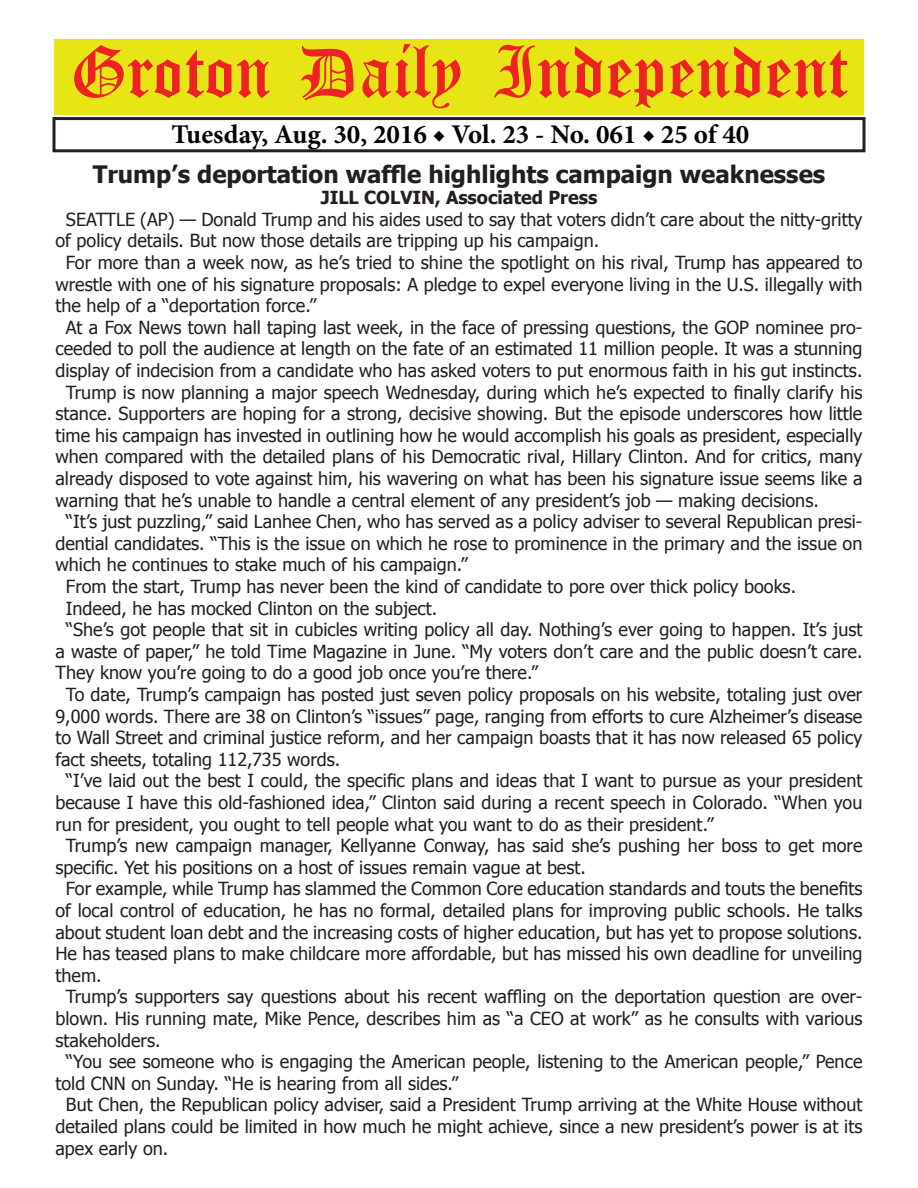
<style>
.page{position:relative;width:918px;height:1188px;background:#fff}
.page>*{position:absolute;margin:0;border:0;box-sizing:border-box;transform-origin:0 0}
.t1{font:54px "Old English Five";color:#ee2123}
.t2{font:700 27px "Minion Pro";color:#040503}
.t3{font:700 24px "Tahoma";color:#231f20}
.t4{font:18px "Tahoma";color:#231f20}
.t5{font:700 18px "Tahoma";color:#231f20}
</style>
<div class="page">
<div style="left:52px;top:117px;width:814px;height:35px;border:3px solid #231f20"></div>
<div style="left:54px;top:40px;width:810px;height:75px;background:#e7e515"></div>
<h1 class="t1" style="left:70px;top:47px;width:779px">Groton Daily Independent</h1>
<h2 class="t2" style="left:172px;top:116px;width:579px">Tuesday, Aug. 30, 2016 ◆ Vol. 23 - No. 061 ◆ 25 of 40</h2>
<h3 class="t3" style="left:93px;top:157px;width:734px">Trump’s deportation waffle highlights campaign weaknesses</h3>
<p class="t5" style="left:321px;top:185px;width:278px">JILL COLVIN, Associated Press</p>
<p class="t4" style="left:66px;top:207px;width:798px">SEATTLE (AP) — Donald Trump and his aides used to say that voters didn’t care about the nitty-gritty</p>
<p class="t4" style="left:55px;top:229px;width:545px">of policy details. But now those details are tripping up his campaign.</p>
<p class="t4" style="left:66px;top:250px;width:798px">For more than a week now, as he’s tried to shine the spotlight on his rival, Trump has appeared to</p>
<p class="t4" style="left:55px;top:272px;width:808px">wrestle with one of his signature proposals: A pledge to expel everyone living in the U.S. illegally with</p>
<p class="t4" style="left:55px;top:293px;width:262px">the help of a “deportation force.”</p>
<p class="t4" style="left:66px;top:315px;width:798px">At a Fox News town hall taping last week, in the face of pressing questions, the GOP nominee pro-</p>
<p class="t4" style="left:55px;top:337px;width:808px">ceeded to poll the audience at length on the fate of an estimated 11 million people. It was a stunning</p>
<p class="t4" style="left:55px;top:358px;width:808px">display of indecision from a candidate who has asked voters to put enormous faith in his gut instincts.</p>
<p class="t4" style="left:66px;top:380px;width:798px">Trump is now planning a major speech Wednesday, during which he’s expected to finally clarify his</p>
<p class="t4" style="left:55px;top:401px;width:808px">stance. Supporters are hoping for a strong, decisive showing. But the episode underscores how little</p>
<p class="t4" style="left:55px;top:423px;width:808px">time his campaign has invested in outlining how he would accomplish his goals as president, especially</p>
<p class="t4" style="left:55px;top:445px;width:809px">when compared with the detailed plans of his Democratic rival, Hillary Clinton. And for critics, many</p>
<p class="t4" style="left:55px;top:466px;width:808px">already disposed to vote against him, his wavering on what has been his signature issue seems like a</p>
<p class="t4" style="left:55px;top:488px;width:765px">warning that he’s unable to handle a central element of any president’s job — making decisions.</p>
<p class="t4" style="left:66px;top:509px;width:798px">“It’s just puzzling,” said Lanhee Chen, who has served as a policy adviser to several Republican presi-</p>
<p class="t4" style="left:55px;top:531px;width:808px">dential candidates. “This is the issue on which he rose to prominence in the primary and the issue on</p>
<p class="t4" style="left:55px;top:553px;width:414px">which he continues to stake much of his campaign.”</p>
<p class="t4" style="left:66px;top:574px;width:732px">From the start, Trump has never been the kind of candidate to pore over thick policy books.</p>
<p class="t4" style="left:66px;top:596px;width:373px">Indeed, he has mocked Clinton on the subject.</p>
<p class="t4" style="left:66px;top:617px;width:798px">“She’s got people that sit in cubicles writing policy all day. Nothing’s ever going to happen. It’s just</p>
<p class="t4" style="left:55px;top:639px;width:809px">a waste of paper,” he told Time Magazine in June. “My voters don’t care and the public doesn’t care.</p>
<p class="t4" style="left:55px;top:661px;width:484px">They know you’re going to do a good job once you’re there.”</p>
<p class="t4" style="left:66px;top:682px;width:798px">To date, Trump’s campaign has posted just seven policy proposals on his website, totaling just over</p>
<p class="t4" style="left:55px;top:704px;width:808px">9,000 words. There are 38 on Clinton’s “issues” page, ranging from efforts to cure Alzheimer’s disease</p>
<p class="t4" style="left:55px;top:725px;width:808px">to Wall Street and criminal justice reform, and her campaign boasts that it has now released 65 policy</p>
<p class="t4" style="left:55px;top:747px;width:286px">fact sheets, totaling 112,735 words.</p>
<p class="t4" style="left:66px;top:769px;width:798px">“I’ve laid out the best I could, the specific plans and ideas that I want to pursue as your president</p>
<p class="t4" style="left:55px;top:790px;width:808px">because I have this old-fashioned idea,” Clinton said during a recent speech in Colorado. “When you</p>
<p class="t4" style="left:55px;top:812px;width:660px">run for president, you ought to tell people what you want to do as their president.”</p>
<p class="t4" style="left:66px;top:833px;width:798px">Trump’s new campaign manager, Kellyanne Conway, has said she’s pushing her boss to get more</p>
<p class="t4" style="left:55px;top:855px;width:532px">specific. Yet his positions on a host of issues remain vague at best.</p>
<p class="t4" style="left:66px;top:877px;width:798px">For example, while Trump has slammed the Common Core education standards and touts the benefits</p>
<p class="t4" style="left:55px;top:898px;width:809px">of local control of education, he has no formal, detailed plans for improving public schools. He talks</p>
<p class="t4" style="left:55px;top:920px;width:808px">about student loan debt and the increasing costs of higher education, but has yet to propose solutions.</p>
<p class="t4" style="left:55px;top:941px;width:808px">He has teased plans to make childcare more affordable, but has missed his own deadline for unveiling</p>
<p class="t4" style="left:55px;top:963px;width:48px">them.</p>
<p class="t4" style="left:66px;top:985px;width:798px">Trump’s supporters say questions about his recent waffling on the deportation question are over-</p>
<p class="t4" style="left:55px;top:1006px;width:808px">blown. His running mate, Mike Pence, describes him as “a CEO at work” as he consults with various</p>
<p class="t4" style="left:55px;top:1028px;width:107px">stakeholders.</p>
<p class="t4" style="left:66px;top:1049px;width:798px">“You see someone who is engaging the American people, listening to the American people,” Pence</p>
<p class="t4" style="left:55px;top:1071px;width:405px">told CNN on Sunday. “He is hearing from all sides.”</p>
<p class="t4" style="left:66px;top:1093px;width:798px">But Chen, the Republican policy adviser, said a President Trump arriving at the White House without</p>
<p class="t4" style="left:55px;top:1114px;width:808px">detailed plans could be limited in how much he might achieve, since a new president’s power is at its</p>
<p class="t4" style="left:55px;top:1136px;width:114px">apex early on.</p>
</div>
